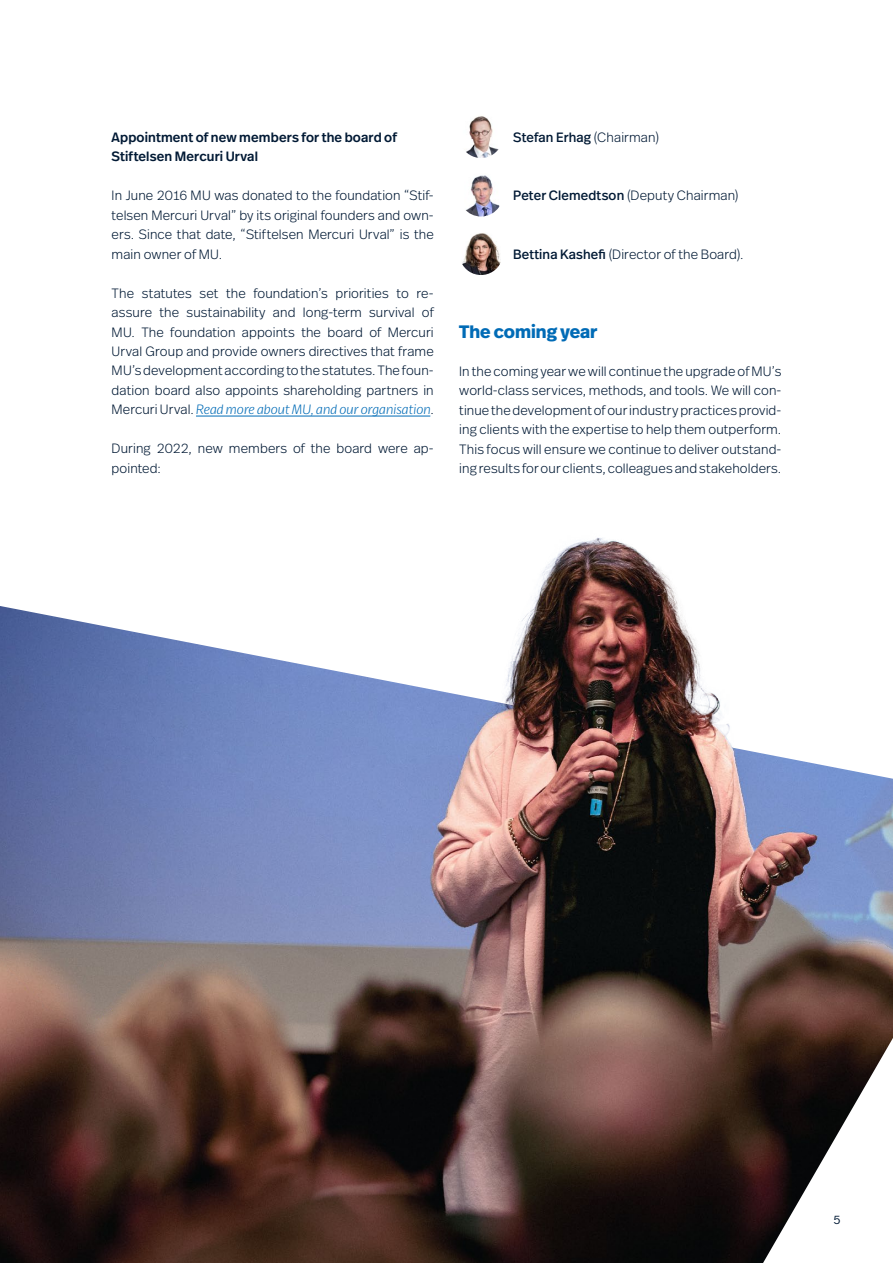
<style>
.page{position:relative;width:893px;height:1263px;background:#fff}
.page>*{position:absolute;margin:0;border:0;box-sizing:border-box;transform-origin:0 0}
.t1{font:700 18px "Real Head Pro";color:#006bb6}
.t2{font:300 13.5px/19.5px "Real Head Pro";letter-spacing:.01em;color:#001934;text-align:justify}
.t3{font:500 13.5px/19.5px "Real Head Pro";letter-spacing:.01em;color:#001934}
.t4{font:13.5px "Real Head Pro";letter-spacing:.01em;color:#001934}
.t5{font:300 12px "Real Head Pro";color:#001934}
.s1{font-style:italic;color:#006bb6}
.s2{font-weight:300}
.s3{font-weight:400}
</style>
<div class="page">
<img style="left:0;top:779px;width:893px;height:484px">
<svg style="left:0;top:415px;width:893px;height:364px"></svg>
<svg style="left:763px;top:1038px;width:130px;height:225px"></svg>
<hr style="left:196px;top:416px;width:234px;height:1px;background:#006bb6">
<img style="left:466px;top:116px;width:33px;height:42px">
<img style="left:465px;top:175px;width:34px;height:41px">
<img style="left:462px;top:233px;width:38px;height:42px">
<p class="t3" style="left:112px;top:127px;width:287px">Appointment of new members for the board of<br>Stiftelsen Mercuri Urval</p>
<p class="t2" style="left:112px;top:185px;width:324px">In June 2016 MU was donated to the foundation “Stif&shy;telsen Mercuri Urval” by its original founders and own&shy;ers. Since that date, “Stiftelsen Mercuri Urval” is the main owner of MU.</p>
<p class="t2" style="left:112px;top:282px;width:324px">The statutes set the foundation’s priorities to re&shy;assure the sustainability and long-term survival of MU. The foundation appoints the board of Mercuri Urval Group and provide owners directives that frame MU’s development according to the statutes. The foun&shy;dation board also appoints shareholding partners in Mercuri Urval. <span class="s1">Read more about MU, and our organisation</span>.</p>
<p class="t2" style="left:112px;top:438px;width:324px">During 2022, new members of the board were ap&shy;pointed:</p>
<p class="t4" style="left:513px;top:127px;width:147px">Stefan Erhag <span class="s2">(Chairman)</span></p>
<p class="t2" style="left:513px;top:185px;width:227px"><span class="s3">Peter Clemedtson</span> (Deputy Chairman)</p>
<p class="t2" style="left:513px;top:243px;width:232px"><span class="s3">Bettina Kashefi</span> (Director of the Board).</p>
<h1 class="t1" style="left:459px;top:318px;width:140px">The coming year</h1>
<p class="t2" style="left:459px;top:360px;width:324px">In the coming year we will continue the upgrade of MU’s world-class services, methods, and tools. We will con&shy;tinue the development of our industry practices provid&shy;ing clients with the expertise to help them outperform.<br>This focus will ensure we continue to deliver outstand&shy;ing results for our clients, colleagues and stakeholders.</p>
<p class="t5" style="left:834px;top:1211px;width:9px">5</p>
</div>
